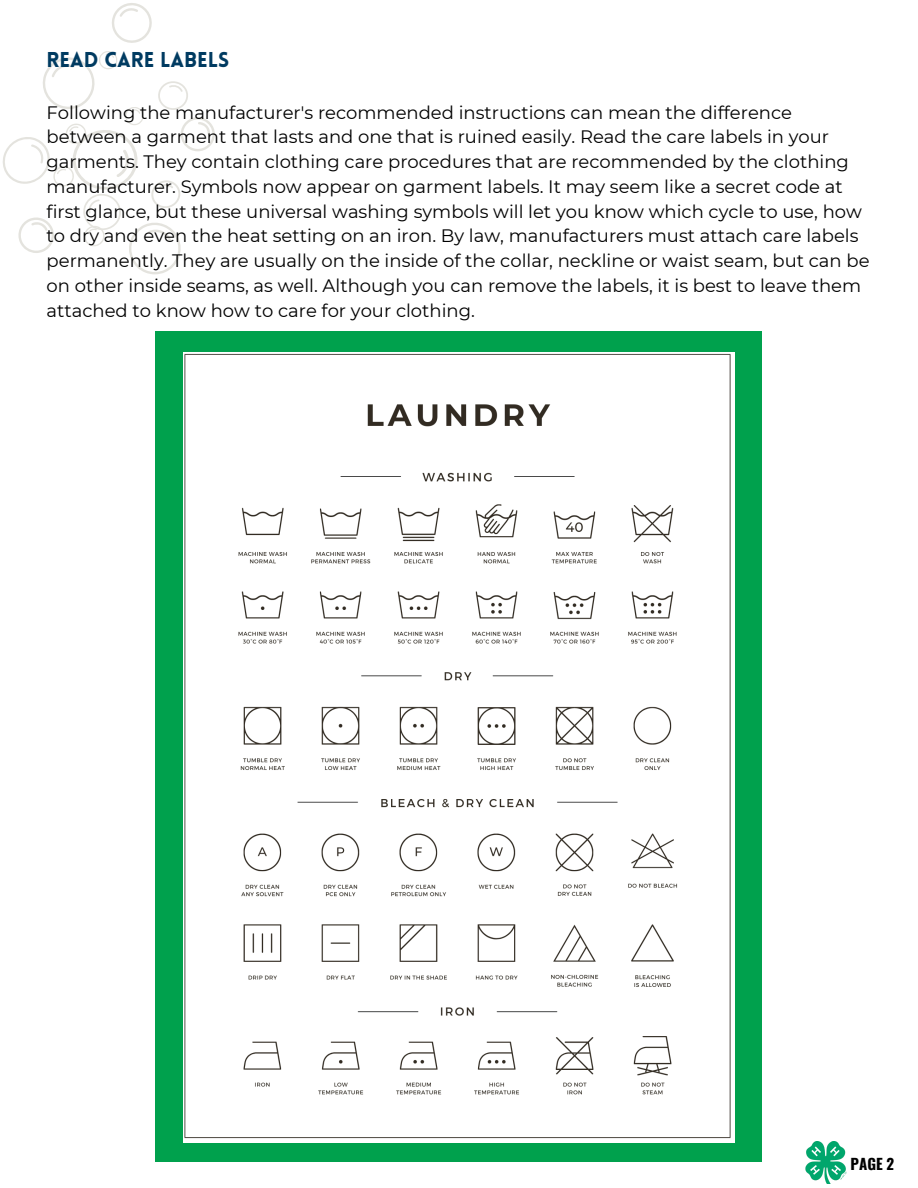
<style>
.page{position:relative;width:918px;height:1188px;background:#fff}
.page>*{position:absolute;margin:0;border:0;box-sizing:border-box;transform-origin:0 0}
.t1{font:900 21px "Lovelo";color:#003b61}
.t2{font:18px/24.8px "Montserrat";color:#000}
.t3{font:700 15px "Oswald";color:#000}
</style>
<div class="page">
<svg style="left:112px;top:3px;width:40px;height:40px"></svg>
<svg style="left:3px;top:51px;width:212px;height:223px"></svg>
<div style="left:155px;top:332px;width:607px;height:830px;background:#00a14d"></div>
<img style="left:183px;top:352px;width:552px;height:791px">
<img style="left:805px;top:1142px;width:42px;height:41px">
<p class="t1" style="left:47px;top:51px;width:184px">READ CARE LABELS</p>
<p class="t2" style="left:47px;top:100px;width:824px">Following the manufacturer's recommended instructions can mean the difference between a garment that lasts and one that is ruined easily. Read the care labels in your garments. They contain clothing care procedures that are recommended by the clothing manufacturer. Symbols now appear on garment labels. It may seem like a secret code at first glance, but these universal washing symbols will let you know which cycle to use, how to dry and even the heat setting on an iron. By law, manufacturers must attach care labels permanently. They are usually on the inside of the collar, neckline or waist seam, but can be on other inside seams, as well. Although you can remove the labels, it is best to leave them attached to know how to care for your clothing.</p>
<p class="t3" style="left:851px;top:1152px;width:45px">PAGE 2</p>
</div>
